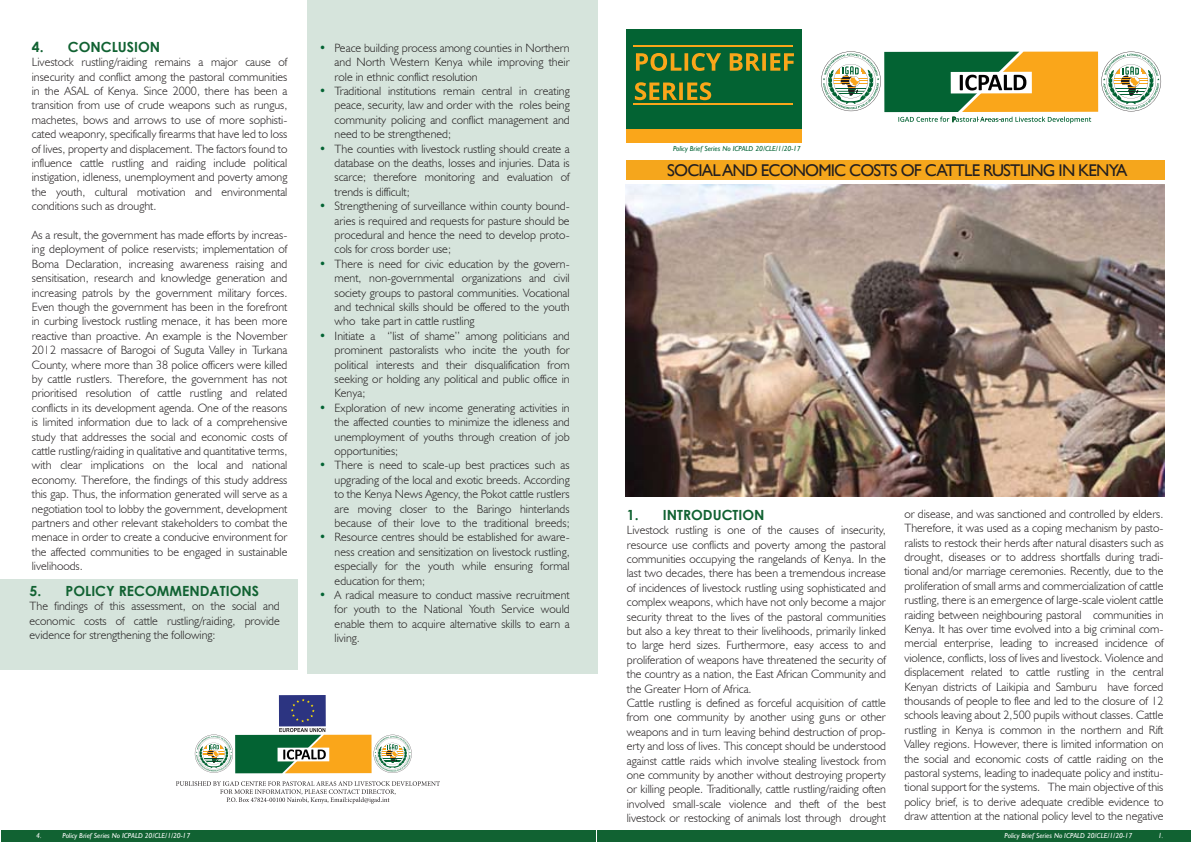
<style>
.page{position:relative;width:1191px;height:842px;background:#fff}
.page>*{position:absolute;margin:0;border:0;box-sizing:border-box;transform-origin:0 0}
.t1{font:17px "Gill Sans";letter-spacing:-.05em;color:#231f20}
.t2{font:700 14px "Century Gothic";color:#116232}
.t3{font:300 12px/14.4px "Humanist 521 BT";color:#231f20;text-align:justify}
.t4{font:300 12px "Humanist 521 BT";color:#036333}
.t5{font:italic 7.3px "Gill Sans";color:#fff}
.t6{font:italic 7.3px "Gill Sans";color:#036333}
</style>
<div class="page">
<div style="left:307px;top:0;width:291px;height:673px;background:#d6e4dc"></div>
<img style="left:625px;top:184px;width:539px;height:312px">
<div style="left:626px;top:160px;width:538px;height:20px;background:#f5a61c"></div>
<div style="left:0;top:579px;width:297px;height:91px;background:#d6e4dc"></div>
<svg style="left:176px;top:781px;width:264px;height:23px"></svg>
<div style="left:279px;top:695px;width:47px;height:31px;background:#2c3481"></div>
<svg style="left:291px;top:699px;width:24px;height:23px"></svg>
<svg style="left:195px;top:728px;width:217px;height:45px"></svg>
<div style="left:2px;top:830px;width:594px;height:12px;background:#116232"></div>
<div style="left:597px;top:830px;width:594px;height:12px;background:#116232"></div>
<div style="left:626px;top:30px;width:175px;height:99px;background:#036333"></div>
<div style="left:626px;top:129px;width:175px;height:13px;background:#faa61a"></div>
<svg style="left:636px;top:53px;width:158px;height:18px"></svg>
<svg style="left:635px;top:82px;width:76px;height:18px"></svg>
<hr style="left:634px;top:45px;width:159px;height:1px;background:#faa61a">
<hr style="left:634px;top:103px;width:159px;height:1px;background:#faa61a">
<svg style="left:821px;top:51px;width:340px;height:72px"></svg>
<p class="t2" style="left:32px;top:36px;width:130px">4. CONCLUSION</p>
<p class="t3" style="left:32px;top:55px;width:257px">Livestock rustling/raiding remains a major cause of insecurity and conflict among the pastoral communities in the ASAL of Kenya. Since 2000, there has been a transition from use of crude weapons such as rungus, machetes, bows and arrows to use of more sophisti&shy;cated weaponry, specifically firearms that have led to loss of lives, property and displacement. The factors found to influence cattle rustling and raiding include political instigation, idleness, unemployment and poverty among the youth, cultural motivation and environmental conditions such as drought.</p>
<p class="t3" style="left:32px;top:227px;width:257px">As a result, the government has made efforts by increas&shy;ing deployment of police reservists; implementation of Boma Declaration, increasing awareness raising and sensitisation, research and knowledge generation and increasing patrols by the government military forces.<br>Even though the government has been in the forefront in curbing livestock rustling menace, it has been more reactive than proactive. An example is the November 2012 massacre of Barogoi of Suguta Valley in Turkana County, where more than 38 police officers were killed by cattle rustlers. Therefore, the government has not prioritised resolution of cattle rustling and related conflicts in its development agenda. One of the reasons is limited information due to lack of a comprehensive study that addresses the social and economic costs of cattle rustling/raiding in qualitative and quantitative terms, with clear implications on the local and national economy. Therefore, the findings of this study address this gap. Thus, the information generated will serve as a negotiation tool to lobby the government, development partners and other relevant stakeholders to combat the menace in order to create a conducive environment for the affected communities to be engaged in sustainable livelihoods.</p>
<p class="t2" style="left:30px;top:580px;width:231px">5. POLICY RECOMMENDATIONS</p>
<p class="t3" style="left:30px;top:599px;width:252px">The findings of this assessment, on the social and economic costs of cattle rustling/raiding, provide evidence for strengthening the following:</p>
<p class="t4" style="left:319px;top:40px;width:9px">•</p>
<p class="t4" style="left:319px;top:83px;width:9px">•</p>
<p class="t4" style="left:319px;top:141px;width:9px">•</p>
<p class="t4" style="left:319px;top:199px;width:9px">•</p>
<p class="t4" style="left:319px;top:256px;width:9px">•</p>
<p class="t4" style="left:319px;top:328px;width:9px">•</p>
<p class="t4" style="left:319px;top:400px;width:9px">•</p>
<p class="t4" style="left:319px;top:458px;width:9px">•</p>
<p class="t4" style="left:319px;top:530px;width:9px">•</p>
<p class="t4" style="left:319px;top:587px;width:9px">•</p>
<p class="t3" style="left:335px;top:40px;width:237px;text-align:left">Peace building process among counties in Northern and North Western Kenya while improving their role in ethnic conflict resolution<br>Traditional institutions remain central in creating peace, security, law and order with the roles being community policing and conflict management and need to be strengthened;<br>The counties with livestock rustling should create a database on the deaths, losses and injuries. Data is scarce; therefore monitoring and evaluation of trends is difficult;<br>Strengthening of surveillance within county bound&shy;aries is required and requests for pasture should be procedural and hence the need to develop proto&shy;cols for cross border use;<br>There is need for civic education by the govern&shy;ment, non-governmental organizations and civil society groups to pastoral communities. Vocational and technical skills should be offered to the youth who take part in cattle rustling<br>Initiate a ‘’list of shame’’ among politicians and prominent pastoralists who incite the youth for political interests and their disqualification from seeking or holding any political and public office in Kenya;<br>Exploration of new income generating activities in the affected counties to minimize the idleness and unemployment of youths through creation of job opportunities;<br>There is need to scale-up best practices such as upgrading of the local and exotic breeds. According to the Kenya News Agency, the Pokot cattle rustlers are moving closer to the Baringo hinterlands because of their love to the traditional breeds; Resource centres should be established for aware&shy;ness creation and sensitization on livestock rustling, especially for the youth while ensuring formal education for them;<br>A radical measure to conduct massive recruitment for youth to the National Youth Service would enable them to acquire alternative skills to earn a living.</p>
<p class="t6" style="left:673px;top:144px;width:129px">Policy Brief Series No ICPALD 20/CLE/1/20-17</p>
<p class="t1" style="left:667px;top:161px;width:462px">SOCIAL AND ECONOMIC COSTS OF CATTLE RUSTLING IN KENYA</p>
<p class="t2" style="left:627px;top:504px;width:139px">1. INTRODUCTION</p>
<p class="t3" style="left:627px;top:523px;width:261px;text-align:left">Livestock rustling is one of the causes of insecurity, resource use conflicts and poverty among the pastoral communities occupying the rangelands of Kenya. In the last two decades, there has been a tremendous increase of incidences of livestock rustling using sophisticated and complex weapons, which have not only become a major security threat to the lives of the pastoral communities but also a key threat to their livelihoods, primarily linked to large herd sizes. Furthermore, easy access to and proliferation of weapons have threatened the security of the country as a nation, the East African Community and the Greater Horn of Africa.<br>Cattle rustling is defined as forceful acquisition of cattle from one community by another using guns or other weapons and in turn leaving behind destruction of prop&shy;erty and loss of lives. This concept should be understood against cattle raids which involve stealing livestock from one community by another without destroying property or killing people. Traditionally, cattle rustling/raiding often involved small-scale violence and theft of the best livestock or restocking of animals lost through drought</p>
<p class="t3" style="left:904px;top:506px;width:261px">or disease, and was sanctioned and controlled by elders.<br>Therefore, it was used as a coping mechanism by pasto&shy;ralists to restock their herds after natural disasters such as drought, diseases or to address shortfalls during tradi&shy;tional and/or marriage ceremonies. Recently, due to the proliferation of small arms and commercialization of cattle rustling, there is an emergence of large-scale violent cattle raiding between neighbouring pastoral communities in Kenya. It has over time evolved into a big criminal com&shy;mercial enterprise, leading to increased incidence of violence, conflicts, loss of lives and livestock. Violence and displacement related to cattle rustling in the central Kenyan districts of Laikipia and Samburu have forced thousands of people to flee and led to the closure of 12 schools leaving about 2,500 pupils without classes. Cattle rustling in Kenya is common in the northern and Rift Valley regions. However, there is limited information on the social and economic costs of cattle raiding on the pastoral systems, leading to inadequate policy and institu&shy;tional support for the systems. The main objective of this policy brief, is to derive adequate credible evidence to draw attention at the national policy level to the negative</p>
<p class="t5" style="left:36px;top:832px;width:7px">4.</p>
<p class="t5" style="left:62px;top:832px;width:129px">Policy Brief Series No ICPALD 20/CLE/1/20-17</p>
<p class="t5" style="left:1004px;top:832px;width:129px">Policy Brief Series No ICPALD 20/CLE/1/20-17</p>
<p class="t5" style="left:1158px;top:832px;width:7px">1.</p>
</div>
